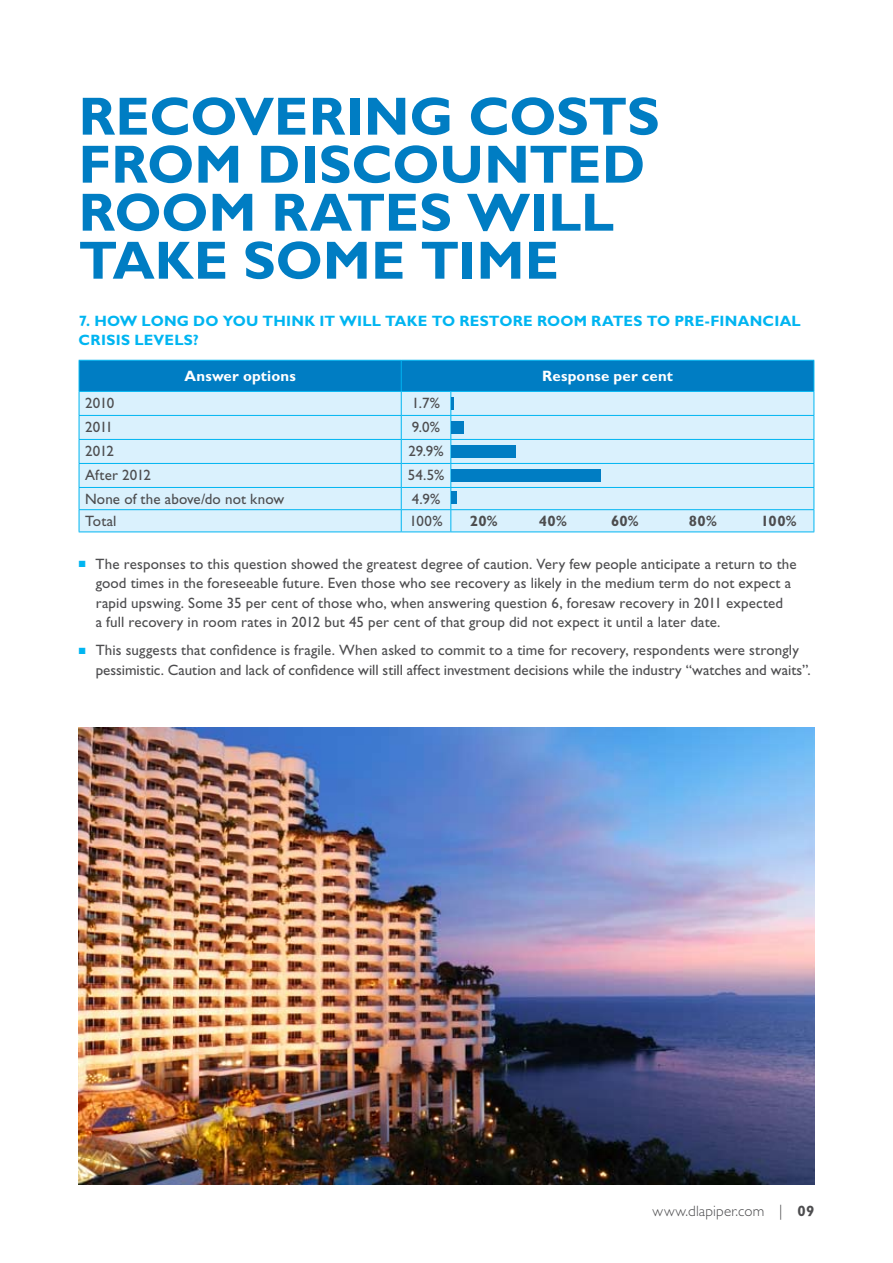
<style>
.page{position:relative;width:893px;height:1263px;background:#fff}
.page>*{position:absolute;margin:0;border:0;box-sizing:border-box;transform-origin:0 0}
.t1{font:700 54px/48px "Gill Sans Std";color:#007dc3}
.t2{font:15px/19.5px "Gill Sans Std";letter-spacing:.005em;color:#4d4d4f}
.t3{font:700 15px "Gill Sans Std";letter-spacing:.02em;color:#00b5f1}
.t4{font:700 15px "Gill Sans Std";letter-spacing:.01em;color:#fff}
.t5{font:300 15px "Gill Sans Std";letter-spacing:.01em;color:#4d4d4f}
.t6{font:700 15px "Gill Sans Std";letter-spacing:.02em;color:#4d4d4f}
.s1{color:#00b5f1}
.s2{font-weight:700}
</style>
<div class="page">
<img style="left:79px;top:727px;width:735px;height:457px">
<hr style="left:79px;top:531px;width:322px;height:1px;background:#00b5f1">
<hr style="left:401px;top:531px;width:50px;height:1px;background:#00b5f1">
<hr style="left:451px;top:531px;width:363px;height:1px;background:#00b5f1">
<svg style="left:79px;top:360px;width:736px;height:171px;background:#a8d9f1"></svg>
<div style="left:451px;top:491px;width:6px;height:13px;background:#007dc3"></div>
<div style="left:451px;top:421px;width:12px;height:13px;background:#007dc3"></div>
<div style="left:451px;top:445px;width:64px;height:13px;background:#007dc3"></div>
<div style="left:451px;top:469px;width:149px;height:13px;background:#007dc3"></div>
<h1 class="t1" style="left:79px;top:92px;width:583px">RECOVERIN G COSTS<br>FROM DISCOUNTED<br>ROOM RATES WILL<br>TAKE SOME TIME</h1>
<p class="t3" style="left:79px;top:312px;width:659px">7. HOW LON G DO YOU TH IN K IT WILL TAKE TO RESTORE ROOM RATES TO PRE-FINAN</p>
<p class="t3" style="left:763px;top:312px;width:29px">CIAL</p>
<p class="t3" style="left:79px;top:332px;width:122px">CRISIS LEVELS?</p>
<p class="t4" style="left:184px;top:367px;width:113px">ANSWER OPTIONS</p>
<p class="t4" style="left:542px;top:367px;width:132px">RESPONSE PER CENT</p>
<p class="t2" style="left:85px;top:393px;width:31px">2010</p>
<p class="t2" style="left:412px;top:393px;width:30px">1.7%</p>
<p class="t2" style="left:85px;top:417px;width:30px">2011</p>
<p class="t2" style="left:412px;top:417px;width:30px">9.0%</p>
<p class="t2" style="left:85px;top:441px;width:30px">2012</p>
<p class="t2" style="left:408px;top:441px;width:37px">29.9%</p>
<p class="t2" style="left:85px;top:465px;width:67px">After 2012</p>
<p class="t2" style="left:408px;top:465px;width:38px">54.5%</p>
<p class="t2" style="left:85px;top:489px;width:201px">None of the above/do not know</p>
<p class="t2" style="left:412px;top:489px;width:30px">4.9%</p>
<p class="t2" style="left:85px;top:511px;width:33px">Total</p>
<p class="t2" style="left:409px;top:511px;width:35px">100%</p>
<p class="t6" style="left:470px;top:512px;width:29px">20%</p>
<p class="t6" style="left:539px;top:512px;width:29px">40%</p>
<p class="t6" style="left:611px;top:512px;width:29px">60%</p>
<p class="t6" style="left:689px;top:512px;width:29px">80%</p>
<p class="t6" style="left:761px;top:512px;width:37px">100%</p>
<p class="t2" style="left:96px;top:554px;width:703px;text-indent:-17px"><span class="s1">■</span> The responses to this question showed the greatest degree of caution. Very few people anticipate a return to the good times in the foreseeable future. Even those who see recovery as likely in the medium term do not expect a rapid upswing. Some 35 per cent of those who, when answering question 6, foresaw recovery in 2011 expected<br>a full recovery in room rates in 2012 but 45 per cent of that group did not expect it until a later date.</p>
<p class="t2" style="left:96px;top:640px;width:717px;text-indent:-17px"><span class="s1">■</span> This suggests that confidence is fragile. When asked to commit to a time for recovery, respondents were strongly pessimistic. Caution and lack of confidence will still affect investment decisions while the industry “watches and waits”.</p>
<p class="t5" style="left:653px;top:1202px;width:163px">www.dlapiper.com | <span class="s2">09</span></p>
</div>
